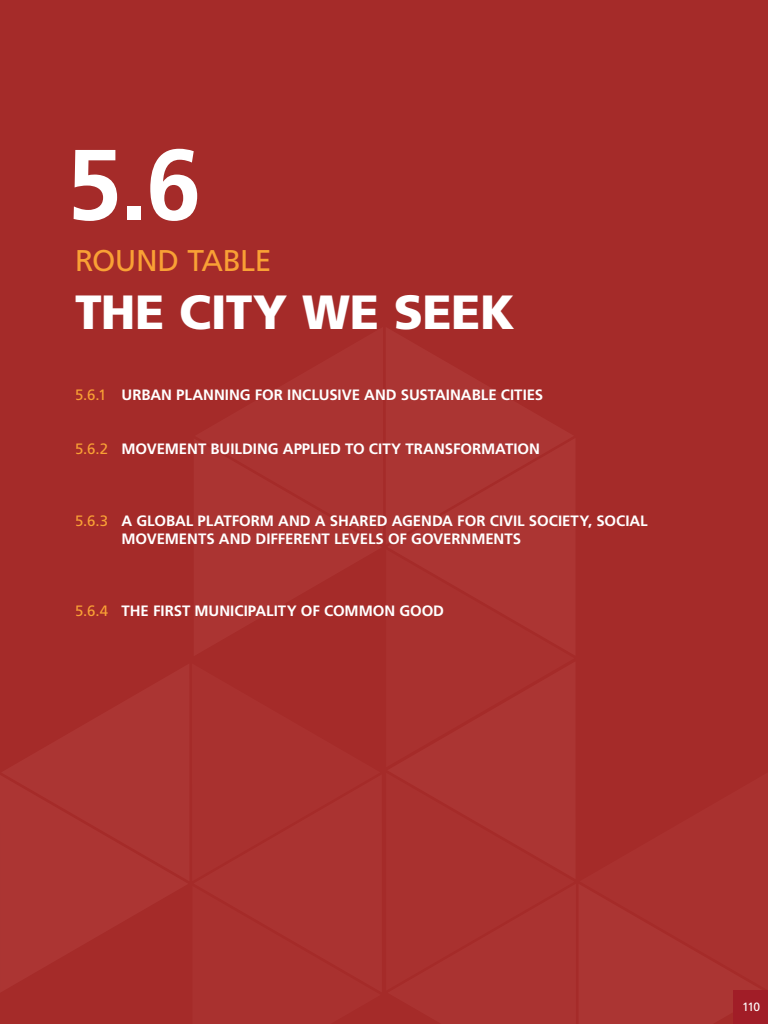
<style>
.page{position:relative;width:768px;height:1024px;background:#a52b29}
.page>*{position:absolute;margin:0;border:0;box-sizing:border-box;transform-origin:0 0}
.t1{font:700 100px "Frutiger LT Std";color:#fff}
.t2{font:900 48px "Frutiger LT Std";letter-spacing:-.01em;color:#fff}
.t3{font:30px "Frutiger LT Std";letter-spacing:-.02em;color:#f9a135}
.t4{font:700 15px/18px "Frutiger LT Std";letter-spacing:-.005em;color:#fff}
.t5{font:15px "Frutiger LT Std";color:#f9a135}
.t6{font:12px "Frutiger LT Std";color:#fff}
</style>
<div class="page">
<div style="left:734px;top:990px;width:34px;height:34px;background:#a11d27"></div>
<h1 class="t1" style="left:66px;top:126px;width:137px">5.6</h1>
<h3 class="t3" style="left:75px;top:243px;width:198px">ROU ND TABLE</h3>
<h2 class="t2" style="left:75px;top:283px;width:436px">THE CIT Y WE SEEK</h2>
<p class="t5" style="left:75px;top:386px;width:33px">5.6.1</p>
<p class="t4" style="left:122px;top:386px;width:423px">URBAN PLANNING FOR INCLUSIVE AND SUSTAINABLE CITIES</p>
<p class="t5" style="left:75px;top:440px;width:35px">5.6.2</p>
<p class="t4" style="left:121px;top:440px;width:420px">MOVEMENT BUILD ING APPLIED TO CITY TRANSFORMATION</p>
<p class="t5" style="left:75px;top:512px;width:35px">5.6.3</p>
<p class="t4" style="left:121px;top:512px;width:524px">A GLOBAL PLATFORM AND A SHARED AGENDA FOR CIVIL SOCIETY, SOCIAL<br>MOVEMENTS AND DIFF ERENT LEVELS OF GOVERNMENTS</p>
<p class="t5" style="left:75px;top:602px;width:34px">5.6.4</p>
<p class="t4" style="left:122px;top:602px;width:322px">THE FIRST M UNICIPALITY OF COMMON GOOD</p>
<p class="t6" style="left:742px;top:1000px;width:20px">110</p>
</div>
